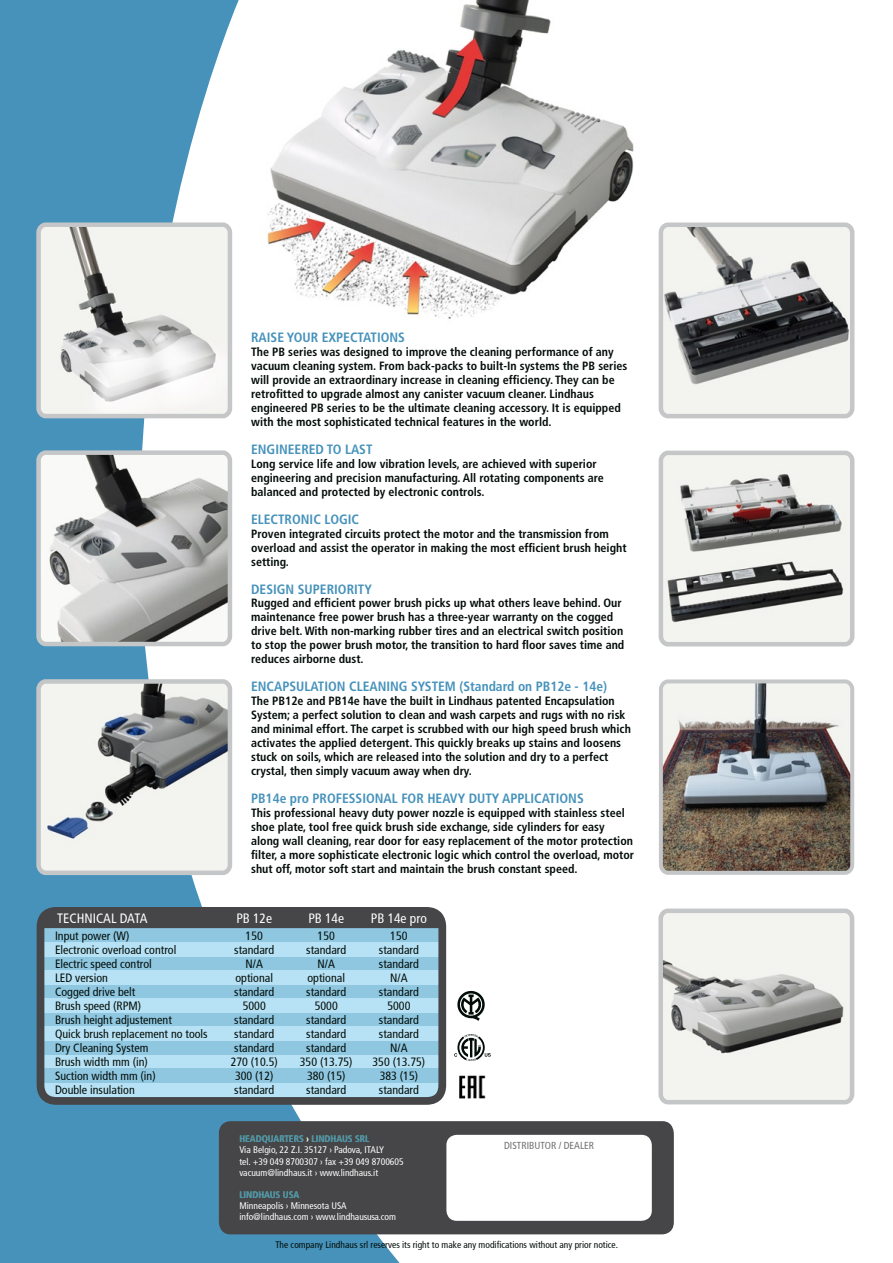
<style>
.page{position:relative;width:893px;height:1263px;background:#fff}
.page>*{position:absolute;margin:0;border:0;box-sizing:border-box;transform-origin:0 0}
.t1{font:700 condensed 13.5px "Frutiger LT Std";color:#4692bb}
.t2{font:condensed 13.5px "Frutiger";color:#fff}
.t3{font:700 condensed 12px/14px "Frutiger LT Std";color:#030d08}
.t4{font:condensed 12px/14.1px "Frutiger";color:#030d08;text-align:center}
.t5{font:condensed 10.05px "Frutiger";color:#6f7072}
.t6{font:condensed 9.45px/11.4px "Frutiger";color:#fff}
.t7{font:condensed 9.45px "Frutiger";color:#030d08}
.s1{font-family:"Frutiger LT Std";font-weight:700;color:#749e5b}
.s2{font-family:"Frutiger LT Std";font-weight:700;color:#4692bb}
.s3{font-family:"Frutiger LT Std";font-weight:700}
</style>
<div class="page">
<img style="left:418px;top:0;width:348px;height:355px">
<svg style="left:0;top:0;width:418px;height:1263px"></svg>
<svg style="left:37px;top:907px;width:409px;height:198px;background:#93bbce"></svg>
<img style="left:459px;top:1075px;width:27px;height:24px">
<img style="left:41px;top:227px;width:186px;height:186px">
<div style="left:36px;top:222px;width:196px;height:196px;border:4px solid #c5c6c8;border-radius:7px"></div>
<img style="left:663px;top:913px;width:186px;height:186px">
<div style="left:658px;top:908px;width:196px;height:196px;border:4px solid #c5c6c8;border-radius:7px"></div>
<img style="left:41px;top:684px;width:186px;height:186px">
<div style="left:36px;top:679px;width:196px;height:196px;border:4px solid #c5c6c8;border-radius:7px"></div>
<img style="left:41px;top:455px;width:186px;height:186px">
<div style="left:36px;top:450px;width:196px;height:196px;border:4px solid #c5c6c8;border-radius:7px"></div>
<img style="left:664px;top:228px;width:185px;height:185px">
<div style="left:659px;top:223px;width:195px;height:195px;border:4px solid #c5c6c8;border-radius:7px"></div>
<img style="left:664px;top:684px;width:185px;height:186px">
<div style="left:659px;top:679px;width:195px;height:196px;border:4px solid #c5c6c8;border-radius:7px"></div>
<img style="left:664px;top:456px;width:185px;height:185px">
<div style="left:659px;top:451px;width:195px;height:195px;border:4px solid #c5c6c8;border-radius:7px"></div>
<div style="left:219px;top:1121px;width:455px;height:113px;background:#464648;border-radius:12px"></div>
<div style="left:446px;top:1135px;width:206px;height:86px;background:#fff;border-radius:10px"></div>
<svg style="left:454px;top:1034px;width:37px;height:27px"></svg>
<svg style="left:457px;top:990px;width:28px;height:31px"></svg>
<p class="t2" style="left:57px;top:910px;width:92px">TECHNICAL DATA</p>
<p class="t4" style="left:55px;top:928px;width:154px;text-align:left">Input power (W)<br>Electronic overload control<br>Electric speed control<br>LED version<br>Cogged drive belt<br>Brush speed (RPM)<br>Brush height adjustement<br>Quick brush replacement no tools<br>Dry Cleaning System<br>Brush width mm (in)<br>Suction width mm (in)<br>Double insulation</p>
<p class="t1" style="left:251px;top:330px;width:155px">RAISE YOUR EXPECTATIONS</p>
<p class="t3" style="left:251px;top:345px;width:378px">The PB series was designed to improve the cleaning performance of any vacuum cleaning system. From back-packs to built-In systems the PB series will provide an extraordinary increase in cleaning efficiency. They can be retrofitted to upgrade almost any canister vacuum cleaner. Lindhaus engineered PB series to be the ultimate cleaning accessory. It is equipped with the most sophisticated technical features in the world.</p>
<p class="t1" style="left:251px;top:441px;width:123px">ENGINEERED TO LAST</p>
<p class="t3" style="left:251px;top:457px;width:354px">Long service life and low vibration levels, are achieved with superior engineering and precision manufacturing. All rotating components are balanced and protected by electronic controls.</p>
<p class="t1" style="left:251px;top:511px;width:110px">ELECTRONIC LOGIC</p>
<p class="t3" style="left:251px;top:527px;width:377px">Proven integrated circuits protect the motor and the transmission from overload and assist the operator in making the most efficient brush height setting.</p>
<p class="t1" style="left:251px;top:581px;width:122px">DESIGN SUPERIORITY</p>
<p class="t3" style="left:251px;top:596px;width:375px">Rugged and efficient power brush picks up what others leave behind. Our maintenance free power brush has a three-year warranty on the cogged drive belt. With non-marking rubber tires and an electrical switch position to stop the power brush motor, the transition to hard floor saves time and reduces airborne dust.</p>
<p class="t1" style="left:251px;top:678px;width:358px">ENCAPSULATION CLEANING SYSTEM (Standard on PB12e - 14e)</p>
<p class="t3" style="left:251px;top:694px;width:381px">The PB12e and PB14e have the built in Lindhaus patented Encapsulation System; a perfect solution to clean and wash carpets and rugs with no risk and minimal effort. The carpet is scrubbed with our high speed brush which activates the applied detergent. This quickly breaks up stains and loosens stuck on soils, which are released into the solution and dry to a perfect crystal, then simply vacuum away when dry.</p>
<p class="t1" style="left:251px;top:790px;width:334px">PB14e pro PROFESSIONAL FOR HEAVY DUTY APPLICATIONS</p>
<p class="t3" style="left:251px;top:806px;width:384px">This professional heavy duty power nozzle is equipped with stainless steel shoe plate, tool free quick brush side exchange, side cylinders for easy along wall cleaning, rear door for easy replacement of the motor protection filter, a more sophisticate electronic logic which control the overload, motor shut off, motor soft start and maintain the brush constant speed.</p>
<p class="t2" style="left:236px;top:910px;width:37px">PB 12e</p>
<p class="t2" style="left:308px;top:910px;width:37px">PB 14e</p>
<p class="t2" style="left:371px;top:910px;width:57px">PB 14e pro</p>
<p class="t4" style="left:231px;top:928px;width:48px">150 standard<br>N/A optional standard<br>5000 standard standard standard<br>270 (10.5)<br>300 (12) standard</p>
<p class="t4" style="left:300px;top:928px;width:54px">150 standard<br>N/A optional standard<br>5000 standard standard standard<br>350 (13.75)<br>380 (15) standard</p>
<p class="t4" style="left:373px;top:928px;width:54px">150 standard standard<br>N/A standard<br>5000 standard standard<br>N/A<br>350 (13.75)<br>383 (15) standard</p>
<p class="t6" style="left:239px;top:1133px;width:166px"><span class="s1">HEADQUAR</span><span class="s2">TERS</span> <span class="s3">›</span> <span class="s2">LINDH</span><span class="s1">AUS SRL<br></span>Via Belgio, 22 Z.I. 35127 › Padova, ITALY<br>tel. +39 049 8700307 › fax +39 049 8700605 vacuum@lindhaus.it › www.lindhaus.it</p>
<p class="t6" style="left:239px;top:1188px;width:158px"><span class="s1">LINDHAUS USA<br></span>Minneapolis › Minnesota USA info@lindhaus.com › www.lindhaususa.com</p>
<p class="t5" style="left:504px;top:1139px;width:91px">DISTRIBUTOR / DEALER</p>
<p class="t7" style="left:275px;top:1239px;width:344px">The company Lindhaus srl reserves its right to make any modifications without any prior notice.</p>
</div>
